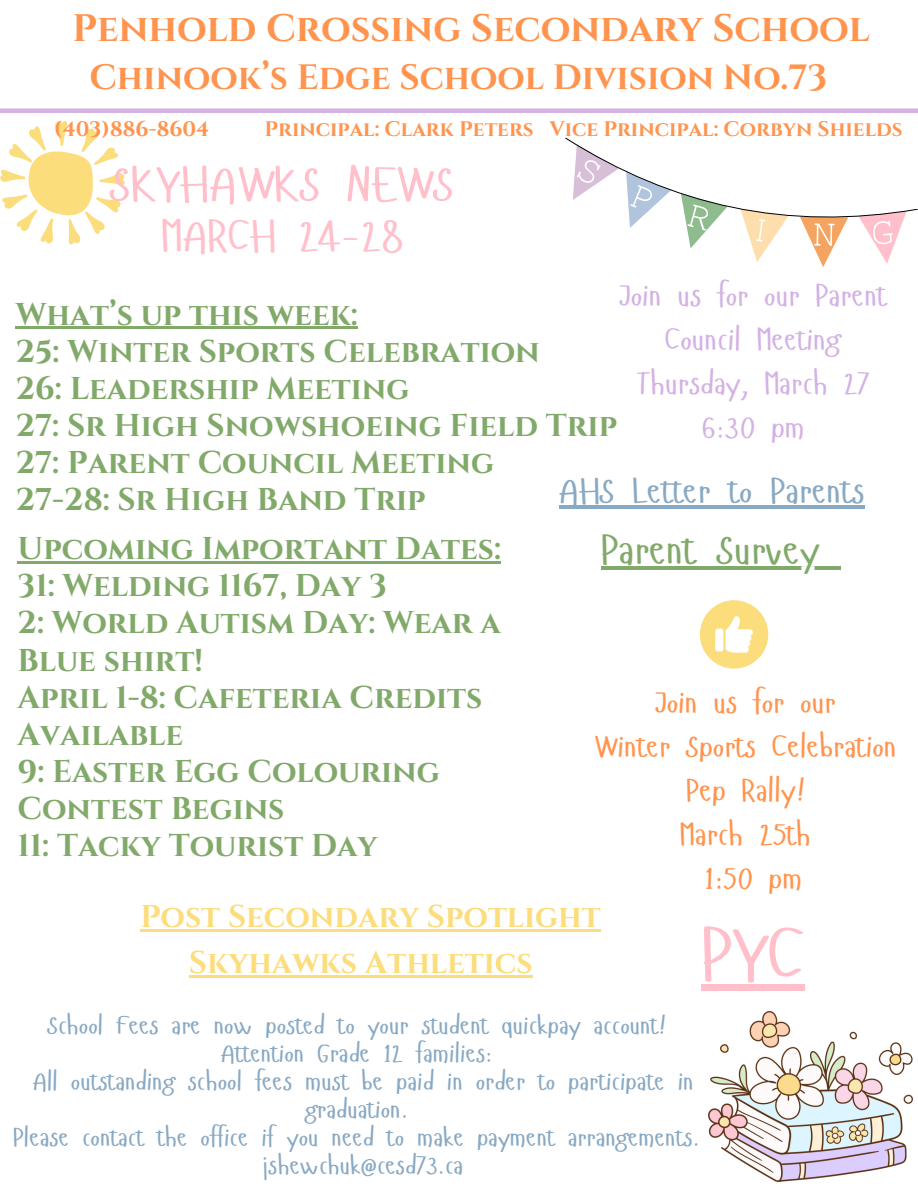
<style>
.page{position:relative;width:918px;height:1188px;background:#fff}
.page>*{position:absolute;margin:0;border:0;box-sizing:border-box;transform-origin:0 0}
.t1{font:75.45px "Hangyaboly";color:#ffc0cb}
.t2{font:50.25px "Hangyaboly";color:#ffc0cb}
.t3{font:45px "Hangyaboly";color:#ffc0cb}
.t4{font:42px "Hangyaboly";color:#81a969}
.t5{font:700 38.25px "Cinzel";color:#ff944e}
.t6{font:36px "Hangyaboly";color:#88a9c3}
.t7{font:700 35.1px "Cinzel";color:#ff944e}
.t8{font:700 31.5px/37.2px "Cinzel";color:#81a969}
.t9{font:31.5px "Hangyaboly";color:#ff944e}
.t10{font:31.5px/43.8px "Hangyaboly";color:#d4b2e4;text-align:center}
.t11{font:700 31.5px "Cinzel";color:#fcdd7c}
.t12{font:25.8px/27.8px "Hangyaboly";color:#88a9c3;text-align:center}
.t13{font:700 21px "Cinzel";color:#ff944e}
</style>
<div class="page">
<div style="left:0;top:108px;width:918px;height:5px;background:#d4b2e4"></div>
<svg style="left:700px;top:600px;width:68px;height:69px"></svg>
<svg style="left:819px;top:258px;width:9px;height:9px"></svg>
<svg style="left:884px;top:258px;width:5px;height:6px"></svg>
<svg style="left:565px;top:137px;width:353px;height:121px"></svg>
<img style="left:708px;top:1011px;width:204px;height:170px">
<svg style="left:0;top:121px;width:125px;height:124px"></svg>
<hr style="left:18px;top:561px;width:483px;height:3px;background:#81a969">
<hr style="left:16px;top:327px;width:342px;height:2px;background:#81a969">
<hr style="left:189px;top:976px;width:344px;height:2px;background:#fcdd7c">
<div style="left:701px;top:984px;width:103px;height:7px;background:#ffc0cb"></div>
<hr style="left:140px;top:929px;width:461px;height:3px;background:#fcdd7c">
<hr style="left:559px;top:505px;width:306px;height:4px;background:#88a9c3">
<hr style="left:601px;top:567px;width:218px;height:3px;background:#81a969">
<hr style="left:819px;top:567px;width:21px;height:3px;background:#81a969">
<h4 class="t5" style="left:72px;top:4px;width:799px">Penhold Crossing Secondary School</h4>
<p class="t7" style="left:90px;top:55px;width:739px">Chinook’s Edge School Division No.73</p>
<p class="t13" style="left:54px;top:116px;width:157px">(403)886-8604</p>
<p class="t13" style="left:264px;top:116px;width:640px">Principal: Clark Peters Vice Principal: Corbyn Shields</p>
<p class="t2" style="left:110px;top:152px;width:345px">SKYHAWKS NEWS</p>
<h6 class="t3" style="left:161px;top:207px;width:243px">MARCH 24-28</h6>
<p class="t10" style="left:619px;top:273px;width:269px">Join us for our Parent<br>Council Meeting</p>
<p class="t10" style="left:636px;top:361px;width:235px">Thursday, March 27</p>
<p class="t10" style="left:701px;top:404px;width:105px">6:30 pm</p>
<p class="t8" style="left:16px;top:297px;width:344px">What’s up this week:</p>
<h2 class="t8" style="left:16px;top:334px;width:526px">25: Winter Sports Celebration</h2>
<h3 class="t8" style="left:16px;top:371px;width:395px">26: Leadership Meeting</h3>
<p class="t8" style="left:16px;top:408px;width:603px">27: Sr High Snowshoeing Field Trip</p>
<p class="t8" style="left:16px;top:445px;width:480px">27: Parent Council Meeting</p>
<p class="t8" style="left:16px;top:482px;width:411px">27-28: Sr High Band Trip</p>
<p class="t6" style="left:559px;top:468px;width:307px">AHS Letter to Parents</p>
<h5 class="t8" style="left:18px;top:531px;width:485px">Upcoming Important Dates:</h5>
<h5 class="t8" style="left:18px;top:568px;width:371px">31: Welding 1167, Day 3</h5>
<p class="t8" style="left:18px;top:605px;width:485px">2: World Autism Day: Wear a<br>Blue shirt!</p>
<p class="t8" style="left:18px;top:680px;width:466px">April 1-8: Cafeteria Credits<br>Available</p>
<p class="t8" style="left:18px;top:754px;width:424px">9: Easter Egg Colouring<br>Contest Begins</p>
<p class="t8" style="left:18px;top:828px;width:361px">11: Tacky Tourist Day</p>
<p class="t4" style="left:601px;top:523px;width:220px">Parent Survey</p>
<p class="t9" style="left:655px;top:682px;width:182px">Join us for our</p>
<p class="t9" style="left:594px;top:726px;width:304px">Winter Sports Celebration</p>
<p class="t9" style="left:686px;top:770px;width:120px">Pep Rally!</p>
<h1 class="t9" style="left:680px;top:814px;width:132px">March 25th</h1>
<p class="t9" style="left:704px;top:858px;width:100px">1:50 pm</p>
<p class="t11" style="left:140px;top:897px;width:462px">Post Secondary Spotlight</p>
<p class="t11" style="left:189px;top:943px;width:345px">Skyhawks Athletics</p>
<p class="t1" style="left:701px;top:906px;width:105px">PYC</p>
<p class="t12" style="left:47px;top:1011px;width:620px">School Fees are now posted to your student quickpay account!</p>
<p class="t12" style="left:220px;top:1039px;width:274px">Attention Grade 12 families:</p>
<p class="t12" style="left:33px;top:1067px;width:663px">All outstanding school fees must be paid in order to participate in graduation.</p>
<p class="t12" style="left:13px;top:1122px;width:688px">Please contact the office if you need to make payment arrangements.</p>
<p class="t12" style="left:263px;top:1150px;width:202px">jshewchuk@cesd73.ca</p>
</div>
